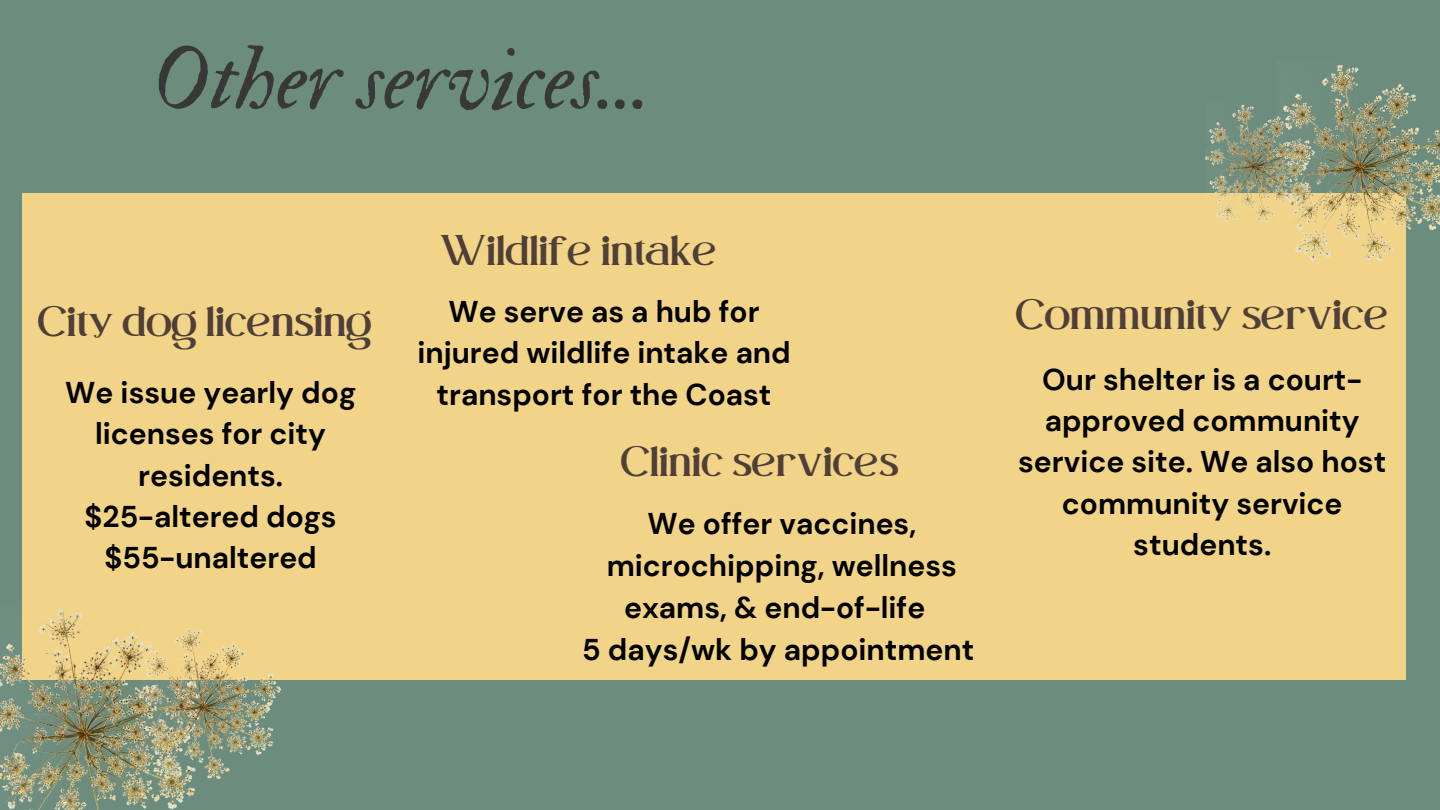
<style>
.page{position:relative;width:1440px;height:810px;background:#6c8c7d}
.page>*{position:absolute;margin:0;border:0;box-sizing:border-box;transform-origin:0 0}
.t1{font:90px "IM FELL Double Pica Italic";color:#383838}
.t2{font:45px "Lovera";color:#503f38}
.t3{font:700 30px/41.2px "DM Sans";color:#000;text-align:center}
</style>
<div class="page">
<div style="left:22px;top:193px;width:1384px;height:487px;background:#f1d487"></div>
<img style="left:1295px;top:65px;width:145px;height:197px">
<img style="left:0;top:609px;width:195px;height:201px">
<img style="left:139px;top:624px;width:142px;height:159px">
<img style="left:1205px;top:103px;width:112px;height:122px">
<p class="t1" style="left:150px;top:24px;width:503px">Other services...</p>
<p class="t2" style="left:38px;top:294px;width:335px">City dog licensing</p>
<p class="t3" style="left:65px;top:372px;width:292px">We issue yearly dog licenses for city residents.</p>
<p class="t3" style="left:85px;top:496px;width:254px">$25-altered dogs</p>
<p class="t3" style="left:105px;top:537px;width:214px">$55-unaltered</p>
<p class="t2" style="left:440px;top:224px;width:279px">Wildlife intake</p>
<p class="t3" style="left:417px;top:291px;width:375px">We serve as a hub for injured wildlife intake and transport for the Coast</p>
<h1 class="t2" style="left:621px;top:435px;width:279px">Clinic services</h1>
<h2 class="t3" style="left:607px;top:503px;width:352px;line-height:42px">We offer vaccines, microchipping, wellness exams, &amp; end-of-life</h2>
<p class="t3" style="left:582px;top:629px;width:394px">5 days/wk by appointment</p>
<h2 class="t2" style="left:1016px;top:287px;width:374px">Community service</h2>
<p class="t3" style="left:1018px;top:359px;width:370px">Our shelter is a court&shy;approved community service site. We also host community service students.</p>
</div>
